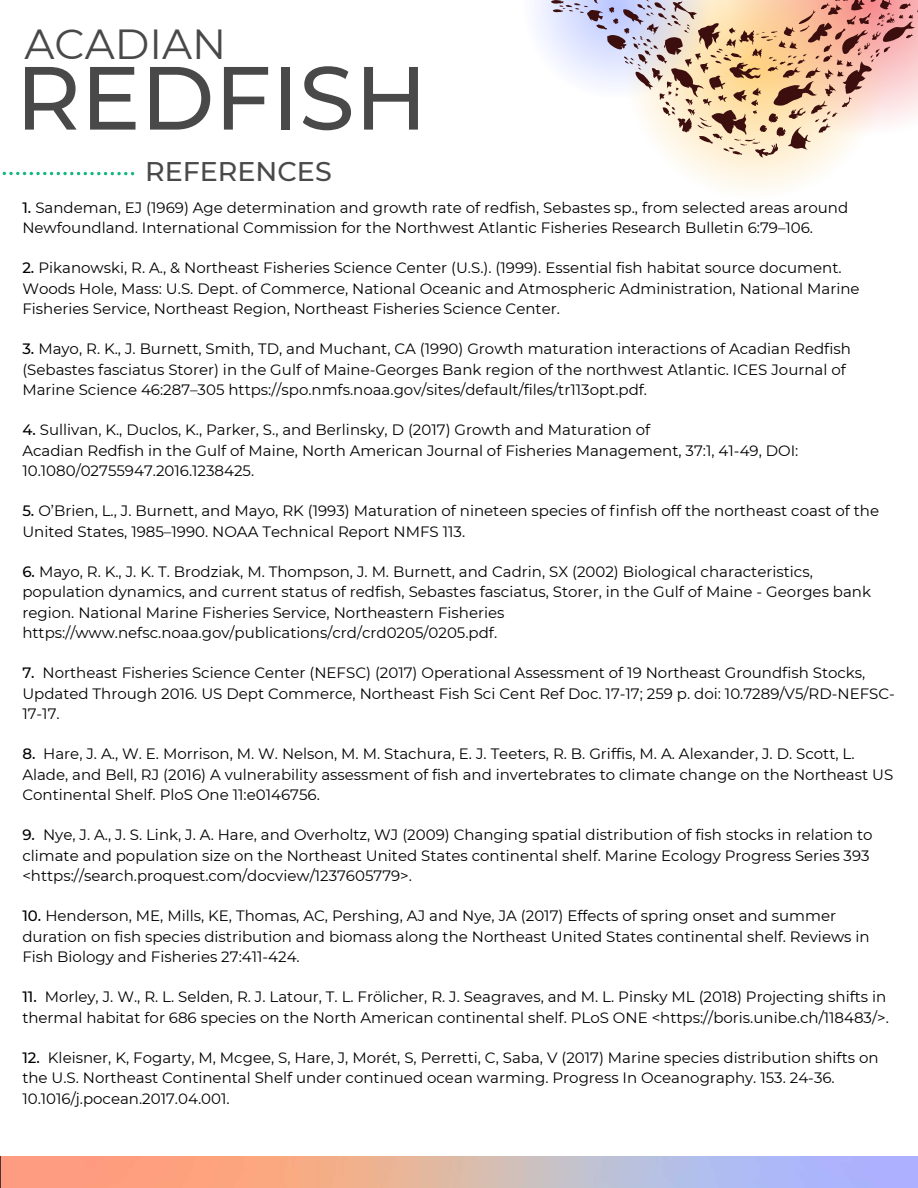
<style>
.page{position:relative;width:918px;height:1188px;background:#fff}
.page>*{position:absolute;margin:0;border:0;box-sizing:border-box;transform-origin:0 0}
.t1{font:500 89.55px "Montserrat";color:#494949}
.t2{font:42px "Montserrat";color:#494949}
.t3{font:500 27px "Montserrat";color:#494949}
.t4{font:15px/20.2px "Montserrat";color:#000}
.s1{font-weight:500}
</style>
<div class="page">
<svg style="left:674px;top:158px;width:163px;height:32px;fill:#fef9ef"></svg>
<svg style="left:535px;top:0;width:383px;height:158px"></svg>
<svg style="left:2px;top:171px;width:132px;height:4px"></svg>
<svg style="left:0;top:1156px;width:918px;height:32px"></svg>
<p class="t2" style="left:24px;top:18px;width:203px">ACADIAN</p>
<p class="t1" style="left:16px;top:43px;width:413px">REDFISH</p>
<p class="t3" style="left:145px;top:155px;width:188px">REFERENCES</p>
<p class="t4" style="left:22px;top:197px;width:827px"><span class="s1">1.</span> Sandeman, EJ (1969) Age determination and growth rate of redfish, Sebastes sp., from selected areas around<br>Newfoundland. International Commission for the Northwest Atlantic Fisheries Research Bulletin 6:79–106.</p>
<p class="t4" style="left:22px;top:258px;width:839px"><span class="s1">2.</span> Pikanowski, R. A., &amp; Northeast Fisheries Science Center (U.S.). (1999). Essential fish habitat source document.<br>Woods Hole, Mass: U.S. Dept. of Commerce, National Oceanic and Atmospheric Administration, National Marine<br>Fisheries Service, Northeast Region, Northeast Fisheries Science Center.</p>
<p class="t4" style="left:22px;top:339px;width:830px"><span class="s1">3.</span> Mayo, R. K., J. Burnett, Smith, TD, and Muchant, CA (1990) Growth maturation interactions of Acadian Redfish (Sebastes fasciatus Storer) in the Gulf of Maine-Georges Bank region of the northwest Atlantic. ICES Journal of<br>Marine Science 46:287–305 https://spo.nmfs.noaa.gov/sites/default/files/tr113opt.pdf.</p>
<p class="t4" style="left:22px;top:420px;width:629px"><span class="s1">4.</span> Sullivan, K., Duclos, K., Parker, S., and Berlinsky, D (2017) Growth and Maturation of</p>
<p class="t4" style="left:22px;top:440px;width:778px">Acadian Redfish in the Gulf of Maine, North American Journal of Fisheries Management, 37:1, 41-49, DOI:<br>10.1080/02755947.2016.1238425.</p>
<p class="t4" style="left:22px;top:501px;width:858px"><span class="s1">5.</span> O’Brien, L., J. Burnett, and Mayo, RK (1993) Maturation of nineteen species of finfish off the northeast coast of the<br>United States, 1985–1990. NOAA Technical Report NMFS 113.</p>
<p class="t4" style="left:22px;top:562px;width:850px"><span class="s1">6.</span> Mayo, R. K., J. K. T. Brodziak, M. Thompson, J. M. Burnett, and Cadrin, SX (2002) Biological characteristics, population dynamics, and current status of redfish, Sebastes fasciatus, Storer, in the Gulf of Maine - Georges bank region. National Marine Fisheries Service, Northeastern Fisheries https://www.nefsc.noaa.gov/publications/crd/crd0205/0205.pdf.</p>
<p class="t4" style="left:22px;top:663px;width:874px"><span class="s1">7.</span> Northeast Fisheries Science Center (NEFSC) (2017) Operational Assessment of 19 Northeast Groundfish Stocks,<br>Updated Through 2016. US Dept Commerce, Northeast Fish Sci Cent Ref Doc. 17-17; 259 p. doi: 10.7289/V5/RD-NEFSC-<br>17-17.</p>
<p class="t4" style="left:22px;top:744px;width:872px"><span class="s1">8.</span> Hare, J. A., W. E. Morrison, M. W. Nelson, M. M. Stachura, E. J. Teeters, R. B. Griffis, M. A. Alexander, J. D. Scott, L.<br>Alade, and Bell, RJ (2016) A vulnerability assessment of fish and invertebrates to climate change on the Northeast US<br>Continental Shelf. PloS One 11:e0146756.</p>
<p class="t4" style="left:22px;top:825px;width:852px"><span class="s1">9.</span> Nye, J. A., J. S. Link, J. A. Hare, and Overholtz, WJ (2009) Changing spatial distribution of fish stocks in relation to climate and population size on the Northeast United States continental shelf. Marine Ecology Progress Series 393 &lt;https://search.proquest.com/docview/1237605779&gt;.</p>
<p class="t4" style="left:22px;top:906px;width:849px"><span class="s1">10.</span> Henderson, ME, Mills, KE, Thomas, AC, Pershing, AJ and Nye, JA (2017) Effects of spring onset and summer duration on fish species distribution and biomass along the Northeast United States continental shelf. Reviews in<br>Fish Biology and Fisheries 27:411-424.</p>
<p class="t4" style="left:22px;top:987px;width:868px"><span class="s1">11.</span> Morley, J. W., R. L. Selden, R. J. Latour, T. L. Frölicher, R. J. Seagraves, and M. L. Pinsky ML (2018) Projecting shifts in thermal habitat for 686 species on the North American continental shelf. PLoS ONE &lt;https://boris.unibe.ch/118483/&gt;.</p>
<p class="t4" style="left:22px;top:1048px;width:858px"><span class="s1">12.</span> Kleisner, K, Fogarty, M, Mcgee, S, Hare, J, Morét, S, Perretti, C, Saba, V (2017) Marine species distribution shifts on the U.S. Northeast Continental Shelf under continued ocean warming. Progress In Oceanography. 153. 24-36.<br>10.1016/j.pocean.2017.04.001.</p>
</div>
